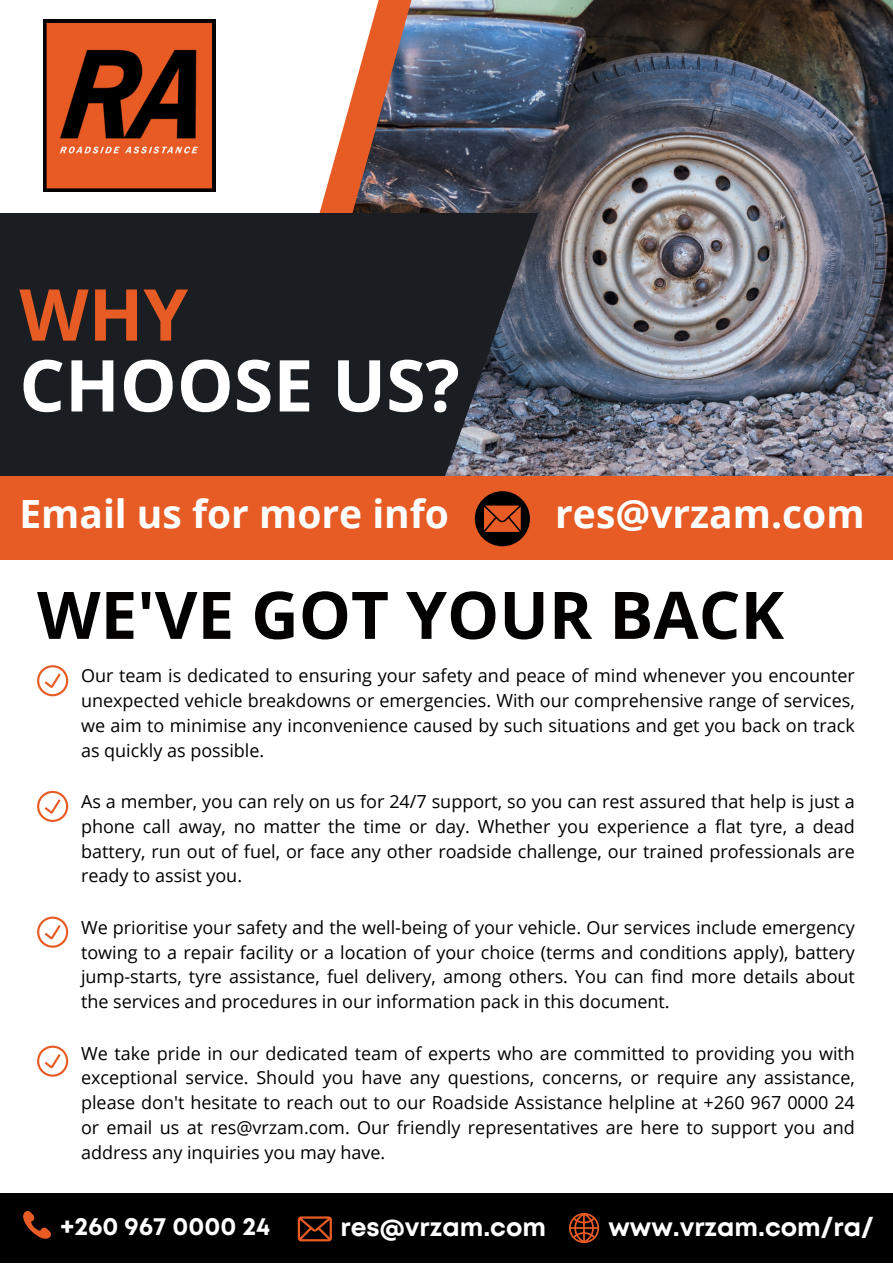
<style>
.page{position:relative;width:893px;height:1264px;background:#fff}
.page>*{position:absolute;margin:0;border:0;box-sizing:border-box;transform-origin:0 0}
.t1{font:700 71.55px "Open Sans";color:#fff}
.t2{font:700 71.55px "Open Sans";color:#e75b25}
.t3{font:700 65.55px "Open Sans";color:#040101}
.t4{font:700 39px "Open Sans";color:#fff}
.t5{font:700 25.2px "Mont";color:#fff}
.t6{font:18px/24.8px "Open Sans";color:#000;text-align:justify}
</style>
<div class="page">
<img style="left:416px;top:0;width:476px;height:476px">
<img style="left:390px;top:0;width:26px;height:212px">
<svg style="left:43px;top:0;width:347px;height:212px"></svg>
<svg style="left:0;top:212px;width:538px;height:264px;background:#202328"></svg>
<div style="left:0;top:476px;width:892px;height:83px;background:#e75b25"></div>
<svg style="left:37px;top:665px;width:31px;height:31px"></svg>
<svg style="left:37px;top:790px;width:31px;height:32px"></svg>
<svg style="left:37px;top:916px;width:31px;height:31px"></svg>
<svg style="left:37px;top:1045px;width:31px;height:31px"></svg>
<img style="left:44px;top:19px;width:172px;height:172px">
<div style="left:0;top:1192px;width:892px;height:70px;background:#000"></div>
<svg style="left:569px;top:1213px;width:30px;height:29px"></svg>
<svg style="left:23px;top:1211px;width:28px;height:28px"></svg>
<svg style="left:298px;top:1216px;width:33px;height:25px"></svg>
<svg style="left:475px;top:491px;width:55px;height:55px"></svg>
<p class="t2" style="left:19px;top:264px;width:170px">WHY</p>
<p class="t1" style="left:19px;top:335px;width:442px">CHOOSE US?</p>
<p class="t4" style="left:19px;top:486px;width:431px">Email us for more info</p>
<p class="t4" style="left:555px;top:486px;width:311px">res@vrzam.com</p>
<p class="t3" style="left:37px;top:569px;width:748px">WE'VE GOT YOUR BACK</p>
<p class="t6" style="left:81px;top:663px;width:775px">Our team is dedicated to ensuring your safety and peace of mind whenever you encounter unexpected vehicle breakdowns or emergencies. With our comprehensive range of services, we aim to minimise any inconvenience caused by such situations and get you back on track as quickly as possible.</p>
<p class="t6" style="left:81px;top:788px;width:775px">As a member, you can rely on us for 24/7 support, so you can rest assured that help is just a phone call away, no matter the time or day. Whether you experience a flat tyre, a dead battery, run out of fuel, or face any other roadside challenge, our trained professionals are ready to assist you.</p>
<p class="t6" style="left:81px;top:914px;width:775px">We prioritise your safety and the well-being of your vehicle. Our services include emergency towing to a repair facility or a location of your choice (terms and conditions apply), battery jump-starts, tyre assistance, fuel delivery, among others. You can find more details about the services and procedures in our information pack in this document.</p>
<p class="t6" style="left:81px;top:1040px;width:775px">We take pride in our dedicated team of experts who are committed to providing you with exceptional service. Should you have any questions, concerns, or require any assistance, please don't hesitate to reach out to our Roadside Assistance helpline at +260 967 0000 24 or email us at res@vrzam.com. Our friendly representatives are here to support you and address any inquiries you may have.</p>
<p class="t5" style="left:61px;top:1216px;width:211px">+260 967 0000 24</p>
<p class="t5" style="left:340px;top:1217px;width:207px">res@vrzam.com</p>
<p class="t5" style="left:608px;top:1217px;width:267px">www.vrzam.com/ra/</p>
</div>
